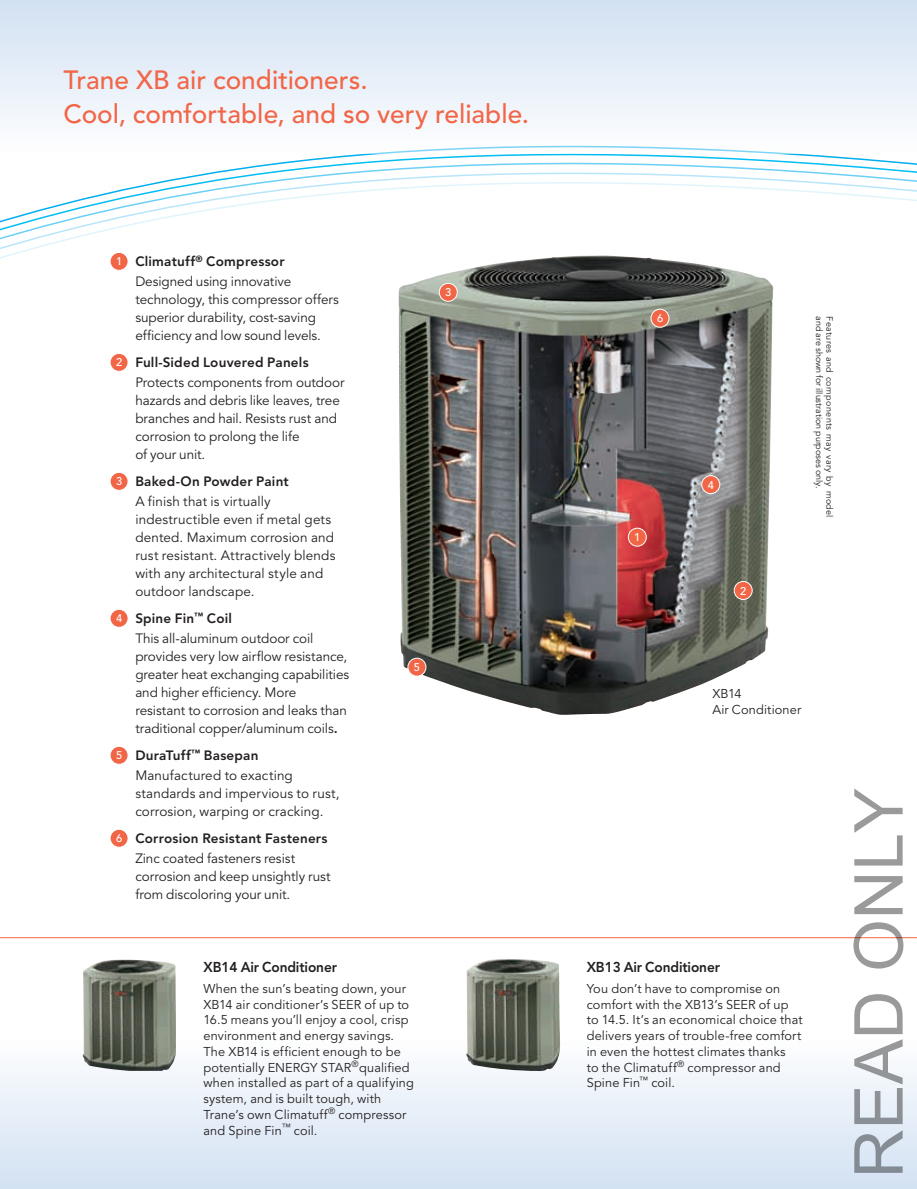
<style>
.page{position:relative;width:917px;height:1189px;background:#fff}
.page>*{position:absolute;margin:0;border:0;box-sizing:border-box;transform-origin:0 0}
.t1{font:67.5px "Arial";color:rgb(0 0 0/.4)}
.t2{font:500 26.25px/34.5px "Avenir";color:#f26648}
.t3{font:800 14.25px "Avenir";letter-spacing:-.01em;color:#231f20;scale:.96 1}
.t4{font:13.5px/18px "Avenir";color:#231f20}
.t5{font:800 13.5px/20px "Avenir";letter-spacing:.015em;color:#231f20}
.t6{font:12.75px/15.8px "Avenir";letter-spacing:.01em;color:#231f20}
.t7{font:500 11.1px "Avenir";color:#fff}
.t8{font:9px "Avenir";letter-spacing:-.005em;color:#231f20}
.t9{font:9px "Avenir";letter-spacing:.04em;color:#231f20}
.s1{font-weight:500;font-size:11.1px;color:#fff}
.s2{font-weight:800}
.s3{font-weight:400}
</style>
<div class="page">
<div style="left:0;top:1037px;width:917px;height:152px;background:linear-gradient(to bottom,#fefefe,#d2e1f2)"></div>
<svg style="left:0;top:154px;width:917px;height:105px"></svg>
<div style="left:0;top:0;width:917px;height:154px;background:linear-gradient(to bottom,#d2e1f2,#fbfdfe)"></div>
<hr style="left:0;top:937px;width:917px;height:1px;background:#f26648">
<div style="left:110px;top:252px;width:18px;height:18px;background:#f26648;border-radius:50%"></div>
<div style="left:110px;top:252px;width:18px;height:19px;border:1px solid #fff;border-radius:50%"></div>
<div style="left:110px;top:353px;width:18px;height:18px;background:#f26648;border-radius:50%"></div>
<div style="left:110px;top:353px;width:18px;height:19px;border:1px solid #fff;border-radius:50%"></div>
<div style="left:110px;top:472px;width:18px;height:18px;background:#f26648;border-radius:50%"></div>
<div style="left:110px;top:472px;width:18px;height:18px;border:1px solid #fff;border-radius:50%"></div>
<div style="left:110px;top:609px;width:18px;height:18px;background:#f26648;border-radius:50%"></div>
<div style="left:110px;top:609px;width:18px;height:18px;border:1px solid #fff;border-radius:50%"></div>
<div style="left:110px;top:746px;width:18px;height:18px;background:#f26648;border-radius:50%"></div>
<div style="left:110px;top:746px;width:18px;height:18px;border:1px solid #fff;border-radius:50%"></div>
<div style="left:110px;top:829px;width:18px;height:18px;background:#f26648;border-radius:50%"></div>
<div style="left:110px;top:829px;width:18px;height:18px;border:1px solid #fff;border-radius:50%"></div>
<img style="left:398px;top:255px;width:375px;height:460px">
<div style="left:439px;top:283px;width:18px;height:18px;background:#f26648;border-radius:50%"></div>
<div style="left:439px;top:283px;width:18px;height:18px;border:1px solid #fff;border-radius:50%"></div>
<div style="left:651px;top:309px;width:18px;height:18px;background:#f26648;border-radius:50%"></div>
<div style="left:651px;top:309px;width:18px;height:18px;border:1px solid #fff;border-radius:50%"></div>
<div style="left:702px;top:475px;width:18px;height:18px;background:#f26648;border-radius:50%"></div>
<div style="left:701px;top:475px;width:19px;height:19px;border:1px solid #fff;border-radius:50%"></div>
<div style="left:628px;top:528px;width:18px;height:18px;background:#f26648;border-radius:50%"></div>
<div style="left:628px;top:528px;width:18px;height:18px;border:1px solid #fff;border-radius:50%"></div>
<div style="left:734px;top:581px;width:18px;height:18px;background:#f26648;border-radius:50%"></div>
<div style="left:734px;top:581px;width:18px;height:19px;border:1px solid #fff;border-radius:50%"></div>
<div style="left:408px;top:658px;width:18px;height:18px;background:#f26648;border-radius:50%"></div>
<div style="left:408px;top:658px;width:18px;height:18px;border:1px solid #fff;border-radius:50%"></div>
<img style="left:83px;top:959px;width:93px;height:112px">
<img style="left:466px;top:959px;width:94px;height:112px">
<h2 class="t2" style="left:63px;top:63px;width:467px">Trane XB air conditioners.<br>Cool, comfortable, and so very reliable.</h2>
<p class="t4" style="left:135px;top:252px;width:157px;line-height:20px;text-indent:-19px"><span class="s1">1</span> <span class="s2">Climatuff</span><sup>®</sup> <span class="s2">Compressor<br></span>Designed using innovative</p>
<p class="t4" style="left:135px;top:291px;width:205px">technology, this compressor offers superior durability, cost-saving efficiency and low sound levels.</p>
<p class="t4" style="left:135px;top:353px;width:211px;line-height:20px;text-indent:-19px"><span class="s1">2</span> <span class="s2">Full-Sided Louvered Panels<br></span>Protects components from outdoor</p>
<p class="t4" style="left:135px;top:392px;width:206px">hazards and debris like leaves, tree branches and hail. Resists rust and corrosion to prolong the life<br>of your unit.</p>
<p class="t4" style="left:116px;top:472px;width:174px;line-height:20px;text-align:center"><span class="s1">3</span> <span class="s2">Baked-On Powder Paint<br></span>A finish that is virtually</p>
<p class="t4" style="left:135px;top:511px;width:202px">indestructible even if metal gets dented. Maximum corrosion and rust resistant. Attractively blends with any architectural style and outdoor landscape.</p>
<p class="t4" style="left:135px;top:609px;width:179px;line-height:20px;text-indent:-19px"><span class="s1">4</span> <span class="s2">Spine Fin</span><sup>™</sup> <span class="s2">Coil<br></span>This all-aluminum outdoor coil</p>
<p class="t4" style="left:135px;top:648px;width:215px">provides very low airflow resistance, greater heat exchanging capabilities and higher efficiency. More resistant to corrosion and leaks than traditional copper/aluminum coils<span class="s2">.</span></p>
<p class="t4" style="left:135px;top:746px;width:159px;line-height:20px;text-indent:-19px"><span class="s1">5</span> <span class="s2">DuraTuff</span><sup>™</sup> <span class="s2">Basepan<br></span>Manufactured to exacting</p>
<p class="t4" style="left:135px;top:785px;width:206px">standards and impervious to rust, corrosion, warping or cracking.</p>
<p class="t5" style="left:135px;top:828px;width:194px;text-indent:-19px"><span class="s1">6</span> Corrosion Resistant Fasteners<br><span class="s3">Zinc coated fasteners resist</span></p>
<p class="t4" style="left:135px;top:867px;width:197px">corrosion and keep unsightly rust from discoloring your unit.</p>
<p class="t7" style="left:414px;top:661px;width:8px">5</p>
<p class="t3" style="left:203px;top:959px;width:141px">XB14 Air Conditioner</p>
<p class="t6" style="left:203px;top:981px;width:212px">When the sun’s beating down, your XB14 air conditioner’s SEER of up to 16.5 means you’ll enjoy a cool, crisp environment and energy savings.<br>The XB14 is efficient enough to be potentially ENERGY STAR<sup>®</sup>qualified when installed as part of a qualifying system, and is built tough, with Trane’s own Climatuff<sup>®</sup> compressor and Spine Fin<sup>™</sup> coil.</p>
<p class="t7" style="left:445px;top:286px;width:8px">3</p>
<p class="t7" style="left:657px;top:312px;width:8px">6</p>
<p class="t7" style="left:634px;top:531px;width:8px">1</p>
<p class="t7" style="left:708px;top:478px;width:8px">4</p>
<p class="t7" style="left:740px;top:584px;width:8px">2</p>
<p class="t8" style="left:824px;top:316px;width:174px;rotate:90deg">and are shown for illustration purposes only.</p>
<p class="t9" style="left:835px;top:316px;width:203px;rotate:90deg">Features and components may vary by model</p>
<p class="t6" style="left:712px;top:686px;width:90px">XB14<br>Air Conditioner</p>
<p class="t3" style="left:587px;top:959px;width:140px">XB13 Air Conditioner</p>
<p class="t6" style="left:587px;top:981px;width:217px">You don’t have to compromise on comfort with the XB13’s SEER of up to 14.5. It’s an economical choice that delivers years of trouble-free comfort in even the hottest climates thanks<br>to the Climatuff<sup>®</sup> compressor and<br>Spine Fin<sup>™</sup> coil.</p>
<h1 class="t1" style="left:834px;top:1178px;width:392px;rotate:-90deg">READ ONLY</h1>
</div>
